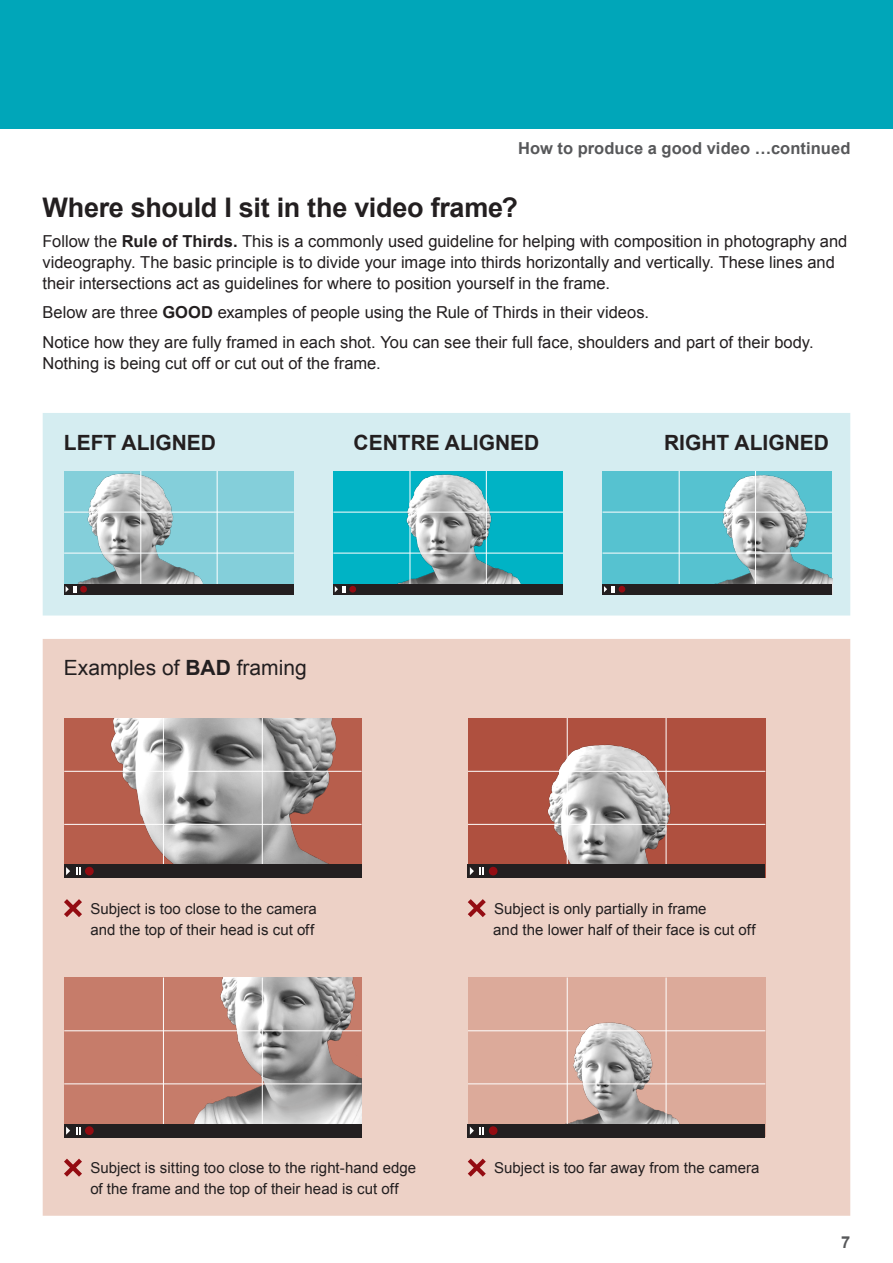
<style>
.page{position:relative;width:893px;height:1263px;background:#fff}
.page>*{position:absolute;margin:0;border:0;box-sizing:border-box;transform-origin:0 0}
.p_h2{font:700 27px "Arial";letter-spacing:-.01em;color:#231f20}
.p-h3-standfirst{font:700 21px "Arial";color:#231f20}
.p-h3-standfirst-2{font:21px "Arial";color:#231f20}
.p_body{font:16.5px/21px "Arial";color:#231f20}
.p_body-2{font:700 16.5px "Arial";letter-spacing:.005em;color:#57585a}
.pic-bullet{font:15px/21px "Arial";letter-spacing:.005em;color:#231f20}
.s1{font-weight:700}
</style>
<div class="page">
<div style="left:43px;top:413px;width:807px;height:202px;background:#d5edf1"></div>
<div style="left:64px;top:471px;width:230px;height:123px;background:#84cfda"></div>
<img style="left:70px;top:471px;width:133px;height:113px">
<hr style="left:64px;top:553px;width:230px;height:1px;background:#fff">
<hr style="left:64px;top:512px;width:230px;height:1px;background:#fff">
<hr style="left:217px;top:471px;width:1px;height:123px;background:#fff">
<hr style="left:141px;top:471px;width:1px;height:123px;background:#fff">
<div style="left:64px;top:584px;width:230px;height:10px;background:#231f20"></div>
<div style="left:80px;top:586px;width:7px;height:7px;background:#940c12;border-radius:50%"></div>
<svg style="left:66px;top:586px;width:11px;height:6px"></svg>
<div style="left:333px;top:471px;width:230px;height:123px;background:#00b3c5"></div>
<img style="left:388px;top:471px;width:134px;height:113px">
<hr style="left:333px;top:553px;width:230px;height:1px;background:#fff">
<hr style="left:333px;top:512px;width:230px;height:1px;background:#fff">
<hr style="left:486px;top:471px;width:1px;height:123px;background:#fff">
<hr style="left:410px;top:471px;width:1px;height:123px;background:#fff">
<div style="left:333px;top:584px;width:230px;height:10px;background:#231f20"></div>
<div style="left:349px;top:586px;width:7px;height:7px;background:#940c12;border-radius:50%"></div>
<svg style="left:335px;top:586px;width:11px;height:6px"></svg>
<div style="left:602px;top:471px;width:230px;height:123px;background:#56c2d0"></div>
<img style="left:704px;top:475px;width:128px;height:109px">
<hr style="left:602px;top:553px;width:230px;height:1px;background:#fff">
<hr style="left:602px;top:512px;width:230px;height:1px;background:#fff">
<hr style="left:755px;top:471px;width:1px;height:123px;background:#fff">
<hr style="left:679px;top:471px;width:1px;height:123px;background:#fff">
<div style="left:602px;top:584px;width:230px;height:10px;background:#231f20"></div>
<div style="left:619px;top:586px;width:6px;height:7px;background:#940c12;border-radius:50%"></div>
<svg style="left:604px;top:586px;width:11px;height:6px"></svg>
<div style="left:43px;top:639px;width:807px;height:577px;background:#edd1c6"></div>
<img style="left:64px;top:718px;width:298px;height:160px">
<hr style="left:64px;top:824px;width:298px;height:1px;background:#fff">
<hr style="left:64px;top:771px;width:298px;height:1px;background:#fff">
<hr style="left:262px;top:718px;width:1px;height:160px;background:#fff">
<hr style="left:163px;top:718px;width:1px;height:160px;background:#fff">
<div style="left:64px;top:864px;width:297px;height:14px;background:#231f20"></div>
<svg style="left:66px;top:867px;width:4px;height:8px"></svg>
<div style="left:85px;top:867px;width:9px;height:8px;background:#940c12;border-radius:50%"></div>
<svg style="left:76px;top:867px;width:4px;height:8px"></svg>
<div style="left:468px;top:718px;width:297px;height:160px;background:#af503f"></div>
<img style="left:521px;top:737px;width:193px;height:127px">
<hr style="left:468px;top:824px;width:297px;height:1px;background:#fff">
<hr style="left:468px;top:771px;width:297px;height:1px;background:#fff">
<hr style="left:666px;top:718px;width:1px;height:160px;background:#fff">
<hr style="left:567px;top:718px;width:1px;height:160px;background:#fff">
<div style="left:468px;top:864px;width:297px;height:14px;background:#231f20"></div>
<div style="left:489px;top:867px;width:8px;height:8px;background:#940c12;border-radius:50%"></div>
<svg style="left:470px;top:867px;width:14px;height:8px"></svg>
<svg style="left:64px;top:899px;width:18px;height:18px"></svg>
<svg style="left:468px;top:899px;width:18px;height:18px"></svg>
<div style="left:64px;top:977px;width:298px;height:160px;background:#c67c6a"></div>
<img style="left:191px;top:977px;width:171px;height:160px">
<hr style="left:64px;top:1083px;width:298px;height:1px;background:#fff">
<hr style="left:64px;top:1030px;width:298px;height:1px;background:#fff">
<hr style="left:262px;top:977px;width:1px;height:160px;background:#fff">
<hr style="left:163px;top:977px;width:1px;height:160px;background:#fff">
<div style="left:64px;top:1124px;width:297px;height:13px;background:#231f20"></div>
<svg style="left:66px;top:1126px;width:4px;height:9px"></svg>
<div style="left:85px;top:1126px;width:9px;height:9px;background:#940c12;border-radius:50%"></div>
<svg style="left:76px;top:1127px;width:4px;height:7px"></svg>
<div style="left:468px;top:977px;width:297px;height:160px;background:#dcaa9a"></div>
<img style="left:556px;top:1017px;width:124px;height:107px">
<hr style="left:468px;top:1083px;width:297px;height:1px;background:#fff">
<hr style="left:468px;top:1030px;width:297px;height:1px;background:#fff">
<hr style="left:666px;top:977px;width:1px;height:160px;background:#fff">
<hr style="left:567px;top:977px;width:1px;height:160px;background:#fff">
<div style="left:468px;top:1124px;width:297px;height:13px;background:#231f20"></div>
<div style="left:489px;top:1126px;width:8px;height:9px;background:#940c12;border-radius:50%"></div>
<svg style="left:470px;top:1127px;width:14px;height:8px"></svg>
<svg style="left:64px;top:1158px;width:18px;height:19px"></svg>
<svg style="left:468px;top:1158px;width:18px;height:19px"></svg>
<div style="left:0;top:0;width:893px;height:129px;background:#00a6b9"></div>
<p class="p_body-2" style="left:518px;top:138px;width:334px">How to produce a good video …continued</p>
<p class="p_h2" style="left:43px;top:190px;width:477px">Where should I sit in the video frame?</p>
<p class="p_body" style="left:43px;top:231px;width:806px">Follow the <span class="s1">Rule of Thirds.</span> This is a commonly used guideline for helping with composition in photography and videography. The basic principle is to divide your image into thirds horizontally and vertically. These lines and their intersections act as guidelines for where to position yourself in the frame.</p>
<p class="p_body" style="left:43px;top:302px;width:608px">Below are three <span class="s1">GOOD</span> examples of people using the Rule of Thirds in their videos.</p>
<p class="p_body" style="left:43px;top:332px;width:773px">Notice how they are fully framed in each shot. You can see their full face, shoulders and part of their body.<br>Nothing is being cut off or cut out of the frame.</p>
<p class="p-h3-standfirst" style="left:64px;top:428px;width:154px">LEFT ALIGNED</p>
<p class="p-h3-standfirst" style="left:354px;top:428px;width:187px">CENTRE ALIGNED</p>
<p class="p-h3-standfirst" style="left:664px;top:428px;width:166px">RIGHT ALIGNED</p>
<p class="p-h3-standfirst-2" style="left:64px;top:654px;width:244px">Examples of <span class="s1">BAD</span> framing</p>
<p class="pic-bullet" style="left:90px;top:898px;width:228px">Subject is too close to the camera and the top of their head is cut off</p>
<p class="pic-bullet" style="left:493px;top:898px;width:264px">Subject is only partially in frame<br>and the lower half of their face is cut off</p>
<p class="pic-bullet" style="left:90px;top:1158px;width:327px">Subject is sitting too close to the right-hand edge of the frame and the top of their head is cut off</p>
<p class="pic-bullet" style="left:494px;top:1158px;width:267px">Subject is too far away from the camera</p>
<p class="p_body-2" style="left:841px;top:1231px;width:11px">7</p>
</div>
